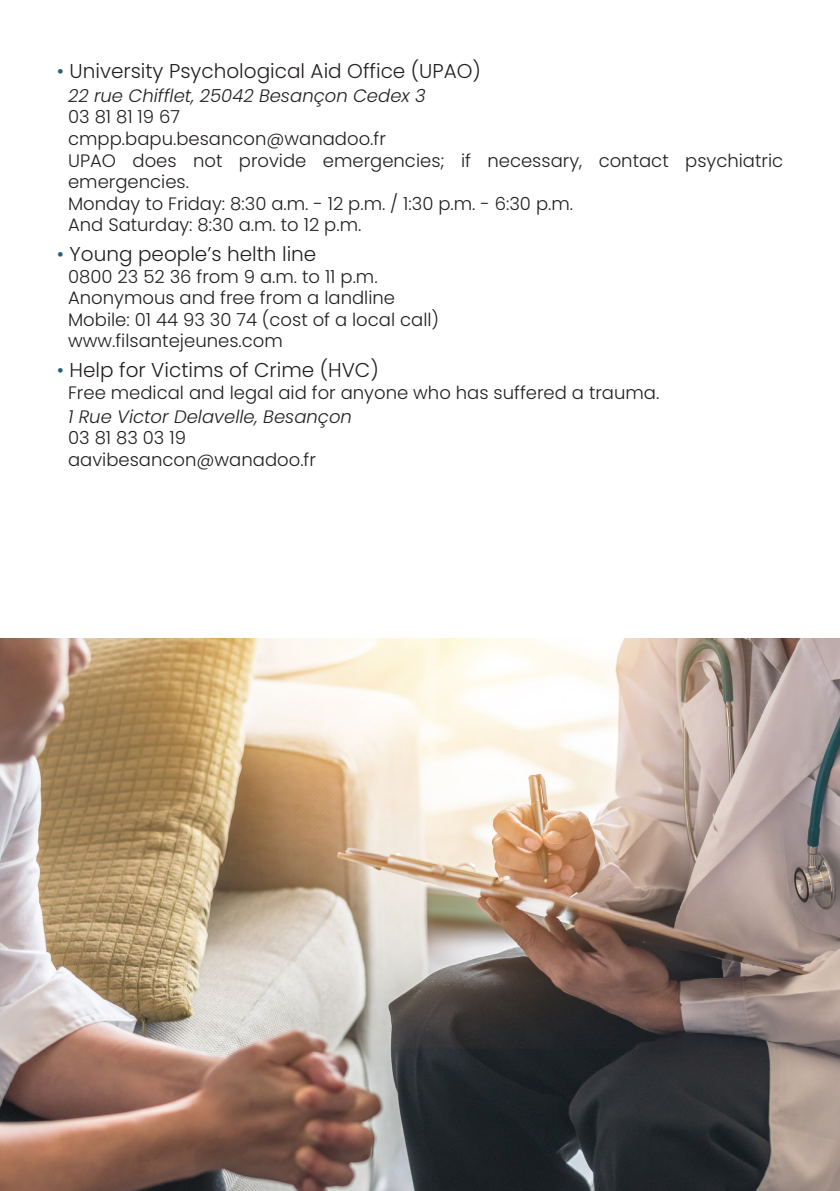
<style>
.page{position:relative;width:840px;height:1191px;background:#fff}
.page>*{position:absolute;margin:0;border:0;box-sizing:border-box;transform-origin:0 0}
.t1{font:300 20px "Poppins";color:#231f20}
.t2{font:300 18px/21.6px "Poppins";color:#231f20}
.t3{font:italic 300 18px "Poppins";color:#231f20}
.s1{color:#226378}
</style>
<div class="page">
<img style="left:0;top:638px;width:839px;height:553px">
<p class="t1" style="left:57px;top:59px;width:425px"><span class="s1">•</span> University Psychological Aid Office (UPAO)</p>
<p class="t3" style="left:68px;top:85px;width:359px">22 rue Chifflet, 25042 Besançon Cedex 3</p>
<p class="t2" style="left:68px;top:106px;width:113px">03 81 81 19 67</p>
<p class="t2" style="left:68px;top:128px;width:319px">cmpp.bapu.besancon@wanadoo.fr</p>
<p class="t2" style="left:68px;top:149px;width:716px">UPAO does not provide emergencies; if necessary, contact psychiatric emergencies.</p>
<p class="t2" style="left:68px;top:193px;width:506px">Monday to Friday: 8:30 a.m. - 12 p.m. / 1:30 p.m. - 6:30 p.m.</p>
<p class="t2" style="left:68px;top:214px;width:294px">And Saturday: 8:30 a.m. to 12 p.m.</p>
<p class="t1" style="left:57px;top:242px;width:261px"><span class="s1">•</span> Young people’s helth line</p>
<p class="t2" style="left:68px;top:266px;width:311px">0800 23 52 36 from 9 a.m. to 11 p.m.</p>
<p class="t2" style="left:68px;top:287px;width:328px">Anonymous and free from a landline</p>
<p class="t2" style="left:68px;top:309px;width:372px">Mobile: 01 44 93 30 74 (cost of a local call)</p>
<p class="t2" style="left:68px;top:330px;width:216px">www.filsantejeunes.com</p>
<p class="t1" style="left:57px;top:358px;width:323px"><span class="s1">•</span> Help for Victims of Crime (HVC)</p>
<p class="t2" style="left:68px;top:382px;width:592px">Free medical and legal aid for anyone who has suffered a trauma.</p>
<p class="t3" style="left:68px;top:406px;width:285px">1 Rue Victor Delavelle, Besançon</p>
<p class="t2" style="left:68px;top:427px;width:119px">03 81 83 03 19</p>
<p class="t2" style="left:68px;top:449px;width:249px">aavibesancon@wanadoo.fr</p>
</div>
